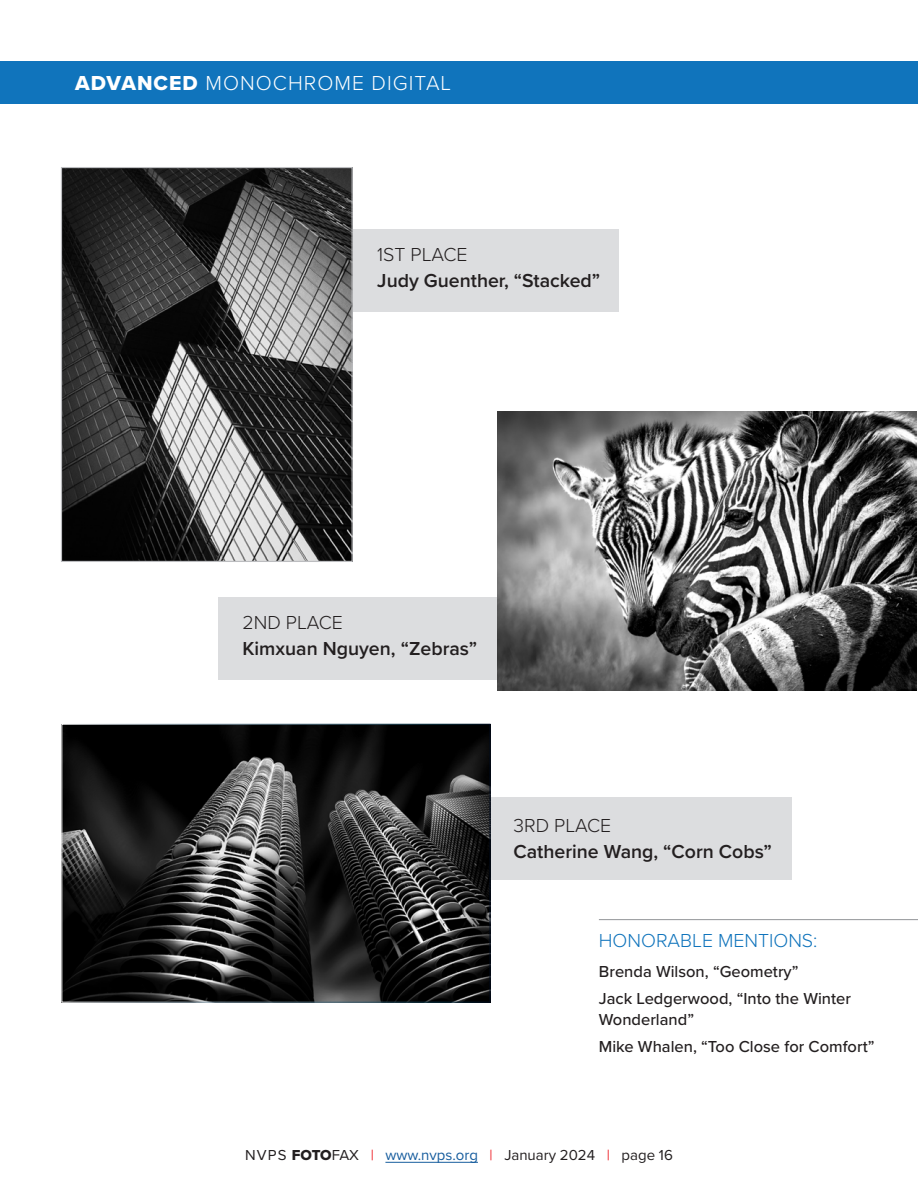
<style>
.page{position:relative;width:918px;height:1188px;background:#fff}
.page>*{position:absolute;margin:0;border:0;box-sizing:border-box;transform-origin:0 0}
.t1{font:300 21px "Proxima Nova";letter-spacing:.05em;color:#fff}
.Title_of_photo_competition_winner{font:600 19.5px "Proxima Nova";color:#231f20}
._1st__2nd__3rd_place_title{font:300 19.5px "Proxima Nova";color:#231f20}
.Honorable_mention_title{font:300 19.5px "Proxima Nova";color:#1074bc}
.Honorable_mention_list{font:500 16.5px/21px "Proxima Nova";color:#231f20}
.t2{font:15px "Proxima Nova";color:#231f20}
.s1{font-family:"Proxima Nova Extrabld";font-weight:400}
.s2{font-family:"Proxima Nova Extrabld"}
.s3{color:#ee1d23}
.s4{color:#175d9e}
</style>
<div class="page">
<hr style="left:385px;top:1162px;width:93px;height:1px;background:#175d9e">
<div style="left:343px;top:229px;width:276px;height:83px;background:#dcdddf"></div>
<div style="left:458px;top:797px;width:334px;height:83px;background:#dcdddf"></div>
<div style="left:218px;top:597px;width:378px;height:83px;background:#dcdddf"></div>
<div style="left:0;top:62px;width:918px;height:42px;background:#1074bc"></div>
<img style="left:63px;top:169px;width:288px;height:391px">
<div style="left:61px;top:167px;width:292px;height:395px;border:1px solid #bcbdc0"></div>
<img style="left:63px;top:726px;width:426px;height:275px">
<img style="left:498px;top:411px;width:419px;height:279px">
<hr style="left:599px;top:919px;width:319px;height:1px;background:#939598">
<p class="t1" style="left:75px;top:67px;width:378px"><span class="s1">ADVANCED</span> MONOCHROME DIGITAL</p>
<p class="_1st__2nd__3rd_place_title" style="left:377px;top:240px;width:92px">1ST PLACE</p>
<p class="Title_of_photo_competition_winner" style="left:377px;top:266px;width:224px">Judy Guenther, “Stacked”</p>
<p class="_1st__2nd__3rd_place_title" style="left:242px;top:608px;width:102px">2ND PLACE</p>
<p class="Title_of_photo_competition_winner" style="left:242px;top:634px;width:236px">Kimxuan Nguyen, “Zebras”</p>
<p class="_1st__2nd__3rd_place_title" style="left:514px;top:811px;width:99px">3RD PLACE</p>
<p class="Title_of_photo_competition_winner" style="left:514px;top:837px;width:260px">Catherine Wang, “Corn Cobs”</p>
<p class="Honorable_mention_title" style="left:599px;top:926px;width:220px">HONORABLE MENTIONS:</p>
<p class="Honorable_mention_list" style="left:599px;top:960px;width:201px">Brenda Wilson, “Geometry”</p>
<p class="Honorable_mention_list" style="left:599px;top:987px;width:254px">Jack Ledgerwood, “Into the Winter<br>Wonderland”</p>
<p class="Honorable_mention_list" style="left:599px;top:1035px;width:277px">Mike Whalen, “Too Close for Comfort”</p>
<p class="t2" style="left:245px;top:1144px;width:429px">NVPS <span class="s2">FOTO</span>FAX <span class="s3">|</span> <span class="s4">www.nvps.org</span> <span class="s3">|</span> January 2024 <span class="s3">|</span> page 16</p>
</div>
